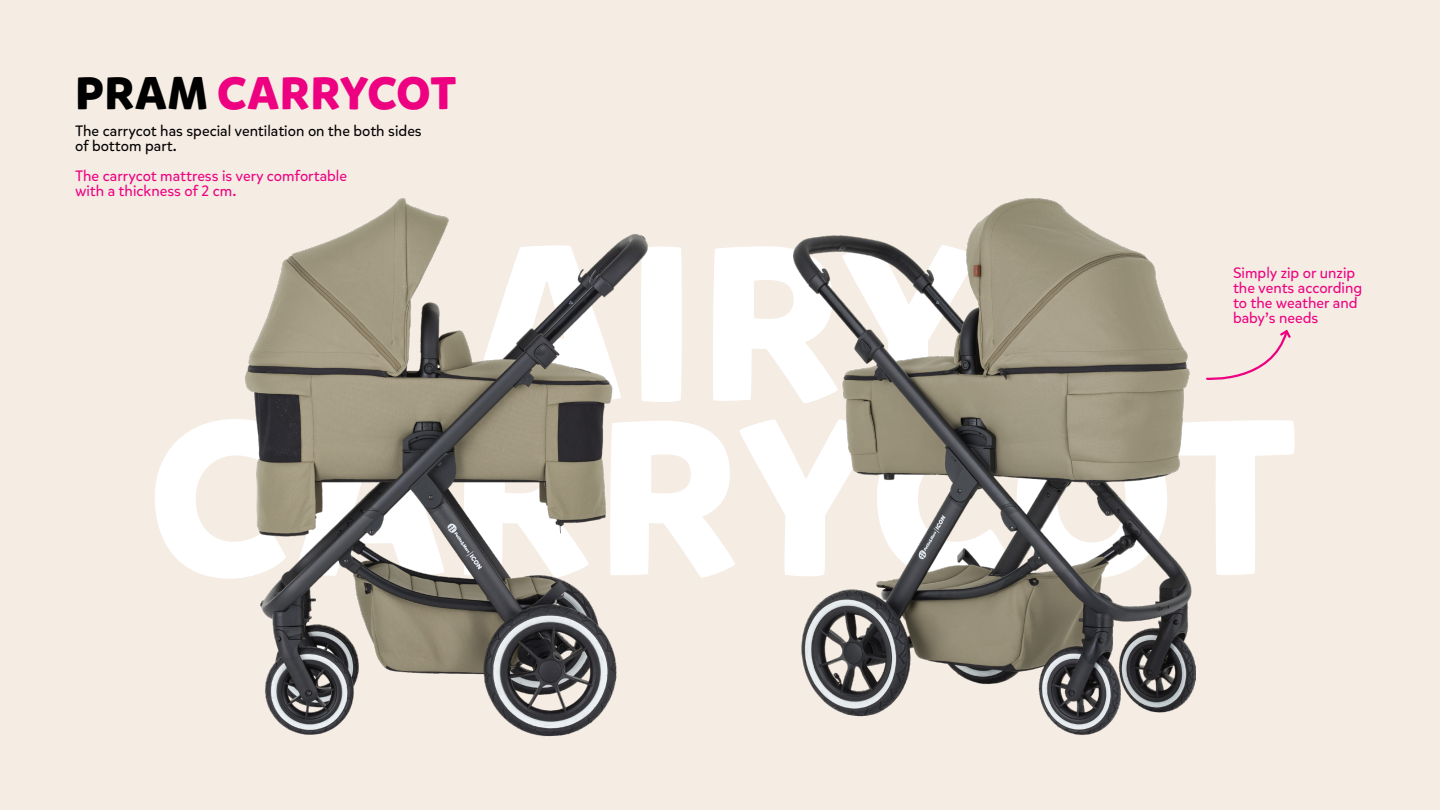
<style>
.page{position:relative;width:1440px;height:810px;background:#f5ece3}
.page>*{position:absolute;margin:0;border:0;box-sizing:border-box;transform-origin:0 0}
.t1{font:700 218.1px/174.5px "Mikado";letter-spacing:.005em;color:#fff;text-align:center}
.t2{font:700 45.3px "Mikado";letter-spacing:.015em;color:#ed0181}
.t3{font:15px/15px "Mikado";color:#ed0181}
.t4{font:15px/15px "Mikado";color:#000}
.s1{color:#000}
</style>
<div class="page">
<img style="left:245px;top:198px;width:403px;height:539px">
<img style="left:794px;top:199px;width:401px;height:536px">
<svg style="left:1206px;top:330px;width:85px;height:50px"></svg>
<h2 class="t2" style="left:75px;top:65px;width:383px"><span class="s1">PRAM</span> CARRYCOT</h2>
<p class="t4" style="left:75px;top:124px;width:348px">The carrycot has special ventilation on the both sides of bottom part.</p>
<p class="t3" style="left:75px;top:169px;width:274px">The carrycot mattress is very comfortable with a thickness of 2 cm.</p>
<h1 class="t1" style="left:148px;top:240px;width:1151px">AIRY<br>CARRYCOT</h1>
<p class="t3" style="left:1233px;top:265px;width:131px">Simply zip or unzip the vents according to the weather and baby’s needs</p>
</div>
